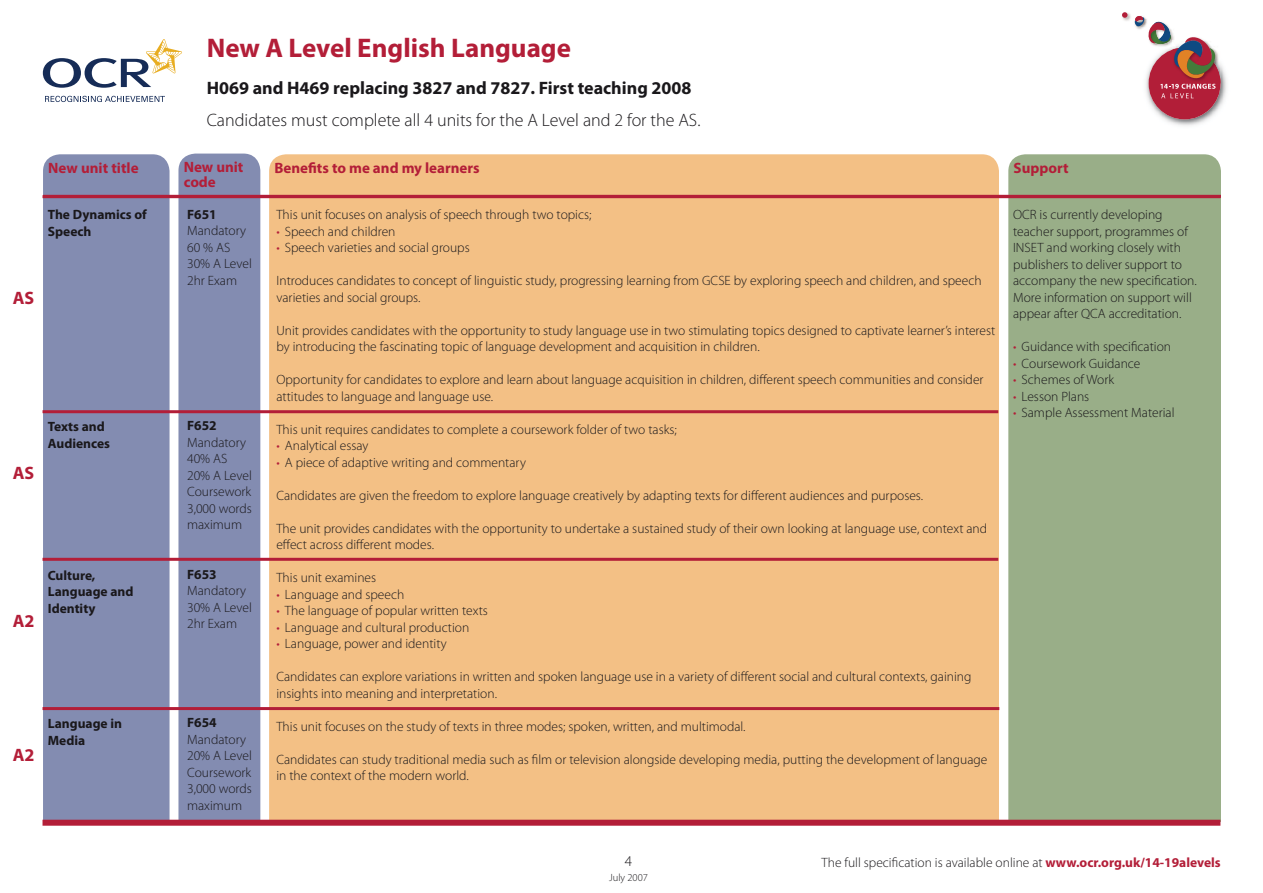
<style>
.page{position:relative;width:1263px;height:893px;background:#fff}
.page>*{position:absolute;margin:0;border:0;box-sizing:border-box;transform-origin:0 0}
.t1{font:700 27px "Myriad Pro";color:#b31e38}
.t2{font:300 18px "Myriad Pro";color:#1a181b}
.t3{font:700 18px "Myriad Pro";color:#1a181b}
.t4{font:700 18px "Myriad Pro";color:#b31e38}
.t5{font:700 15px/15px "Myriad Pro";color:#b31e38}
.t6{font:300 15px "Myriad Pro";color:#1a181b}
.t7{font:300 13.5px/16.5px "Myriad Pro";color:#1a181b}
.t8{font:700 13.5px/16.5px "Myriad Pro";color:#1a181b}
.t9{font:300 10.5px "Myriad Pro";color:#1a181b}
.s1{color:#b31e38}
.s2{font-weight:700;color:#b31e38}
</style>
<div class="page">
<div style="left:178px;top:154px;width:82px;height:739px;background:#838cb1;border-radius:17px"></div>
<div style="left:43px;top:154px;width:127px;height:666px;background:#838cb1"></div>
<div style="left:269px;top:154px;width:730px;height:666px;background:#f3c085"></div>
<div style="left:1008px;top:154px;width:213px;height:668px;background:#99ae88"></div>
<img style="left:1148px;top:64px;width:79px;height:62px">
<div style="left:1148px;top:47px;width:72px;height:72px;background:#b21e38;border-radius:50%"></div>
<img style="left:1217px;top:52px;width:3px;height:25px">
<svg style="left:1122px;top:12px;width:95px;height:86px"></svg>
<svg style="left:45px;top:96px;width:120px;height:6px"></svg>
<svg style="left:43px;top:39px;width:139px;height:49px"></svg>
<hr style="left:43px;top:195px;width:1177px;height:3px;background:#b31e38">
<hr style="left:43px;top:410px;width:955px;height:3px;background:#b31e38">
<hr style="left:43px;top:558px;width:955px;height:3px;background:#b31e38">
<hr style="left:43px;top:707px;width:956px;height:3px;background:#b31e38">
<div style="left:26px;top:822px;width:1221px;height:71px;background:#fff"></div>
<div style="left:43px;top:820px;width:1177px;height:6px;background:#b31e38"></div>
<h2 class="t4" style="left:13px;top:288px;width:23px">AS</h2>
<h2 class="t4" style="left:13px;top:463px;width:23px">AS</h2>
<h2 class="t4" style="left:13px;top:611px;width:23px">A2</h2>
<h2 class="t4" style="left:13px;top:744px;width:23px">A2</h2>
<h1 class="t1" style="left:207px;top:32px;width:366px">New A Level English Language</h1>
<h2 class="t3" style="left:207px;top:78px;width:486px">H069 and H469 replacing 3827 and 7827. First teaching 2008</h2>
<h2 class="t2" style="left:207px;top:110px;width:495px">Candidates must complete all 4 units for the A Level and 2 for the AS.</h2>
<p class="t5" style="left:184px;top:160px;width:61px">New unit code</p>
<p class="t5" style="left:48px;top:160px;width:92px">New unit title</p>
<p class="t5" style="left:274px;top:160px;width:207px">Benefits to me and my learners</p>
<p class="t5" style="left:1013px;top:160px;width:56px">Support</p>
<p class="t8" style="left:48px;top:207px;width:101px">The Dynamics of<br>Speech</p>
<p class="t8" style="left:48px;top:418px;width:64px">Texts and<br>Audiences</p>
<p class="t8" style="left:48px;top:567px;width:87px">Culture,<br>Language and<br>Identity</p>
<p class="t8" style="left:48px;top:715px;width:76px">Language in<br>Media</p>
<p class="t8" style="left:187px;top:206px;width:31px">F651</p>
<p class="t7" style="left:187px;top:223px;width:66px">Mandatory<br>60 % AS<br>30% A Level<br>2hr Exam</p>
<p class="t8" style="left:187px;top:417px;width:31px">F652</p>
<p class="t7" style="left:187px;top:434px;width:66px">Mandatory<br>40% AS<br>20% A Level<br>Coursework<br>3,000 words maximum</p>
<p class="t8" style="left:187px;top:566px;width:31px">F653</p>
<p class="t7" style="left:187px;top:582px;width:66px">Mandatory<br>30% A Level<br>2hr Exam</p>
<p class="t8" style="left:187px;top:714px;width:31px">F654</p>
<p class="t7" style="left:187px;top:731px;width:66px">Mandatory<br>20% A Level<br>Coursework<br>3,000 words maximum</p>
<p class="t7" style="left:276px;top:207px;width:317px">This unit focuses on analysis of speech through two topics;</p>
<p class="t7" style="left:276px;top:223px;width:121px"><span class="s1">•</span> Speech and children</p>
<p class="t7" style="left:276px;top:240px;width:195px"><span class="s1">•</span> Speech varieties and social groups</p>
<p class="t7" style="left:276px;top:273px;width:707px">Introduces candidates to concept of linguistic study, progressing learning from GCSE by exploring speech and children, and speech varieties and social groups.</p>
<p class="t7" style="left:276px;top:322px;width:720px">Unit provides candidates with the opportunity to study language use in two stimulating topics designed to captivate learner’s interest by introducing the fascinating topic of language development and acquisition in children.</p>
<p class="t7" style="left:276px;top:372px;width:709px">Opportunity for candidates to explore and learn about language acquisition in children, different speech communities and consider attitudes to language and language use.</p>
<p class="t7" style="left:276px;top:421px;width:402px">This unit requires candidates to complete a coursework folder of two tasks;</p>
<p class="t7" style="left:276px;top:438px;width:94px"><span class="s1">•</span> Analytical essay</p>
<p class="t7" style="left:276px;top:454px;width:251px"><span class="s1">•</span> A piece of adaptive writing and commentary</p>
<p class="t7" style="left:276px;top:487px;width:648px">Candidates are given the freedom to explore language creatively by adapting texts for different audiences and purposes.</p>
<p class="t7" style="left:276px;top:520px;width:712px">The unit provides candidates with the opportunity to undertake a sustained study of their own looking at language use, context and effect across different modes.</p>
<p class="t7" style="left:276px;top:570px;width:101px">This unit examines</p>
<p class="t7" style="left:276px;top:586px;width:129px"><span class="s1">•</span> Language and speech</p>
<p class="t7" style="left:276px;top:603px;width:213px"><span class="s1">•</span> The language of popular written texts</p>
<p class="t7" style="left:276px;top:619px;width:194px"><span class="s1">•</span> Language and cultural production</p>
<p class="t7" style="left:276px;top:636px;width:172px"><span class="s1">•</span> Language, power and identity</p>
<p class="t7" style="left:276px;top:669px;width:697px">Candidates can explore variations in written and spoken language use in a variety of different social and cultural contexts, gaining insights into meaning and interpretation.</p>
<p class="t7" style="left:276px;top:718px;width:471px">This unit focuses on the study of texts in three modes; spoken, written, and multimodal.</p>
<p class="t7" style="left:276px;top:751px;width:712px">Candidates can study traditional media such as film or television alongside developing media, putting the development of language in the context of the modern world.</p>
<p class="t7" style="left:1013px;top:207px;width:185px">OCR is currently developing teacher support, programmes of<br>INSET and working closely with publishers to deliver support to accompany the new specification.<br>More information on support will appear after QCA accreditation.</p>
<p class="t7" style="left:1013px;top:339px;width:160px"><span class="s1">•</span> Guidance with specification</p>
<p class="t7" style="left:1013px;top:355px;width:129px"><span class="s1">•</span> Coursework Guidance</p>
<p class="t7" style="left:1013px;top:372px;width:103px"><span class="s1">•</span> Schemes of Work</p>
<p class="t7" style="left:1013px;top:388px;width:78px"><span class="s1">•</span> Lesson Plans</p>
<p class="t7" style="left:1013px;top:405px;width:163px"><span class="s1">•</span> Sample Assessment Material</p>
<p class="t6" style="left:625px;top:853px;width:9px">4</p>
<p class="t9" style="left:609px;top:872px;width:40px">July 2007</p>
<p class="t7" style="left:821px;top:854px;width:401px">The full specification is available online at <span class="s2">www.ocr.org.uk/14-19alevels</span></p>
</div>
